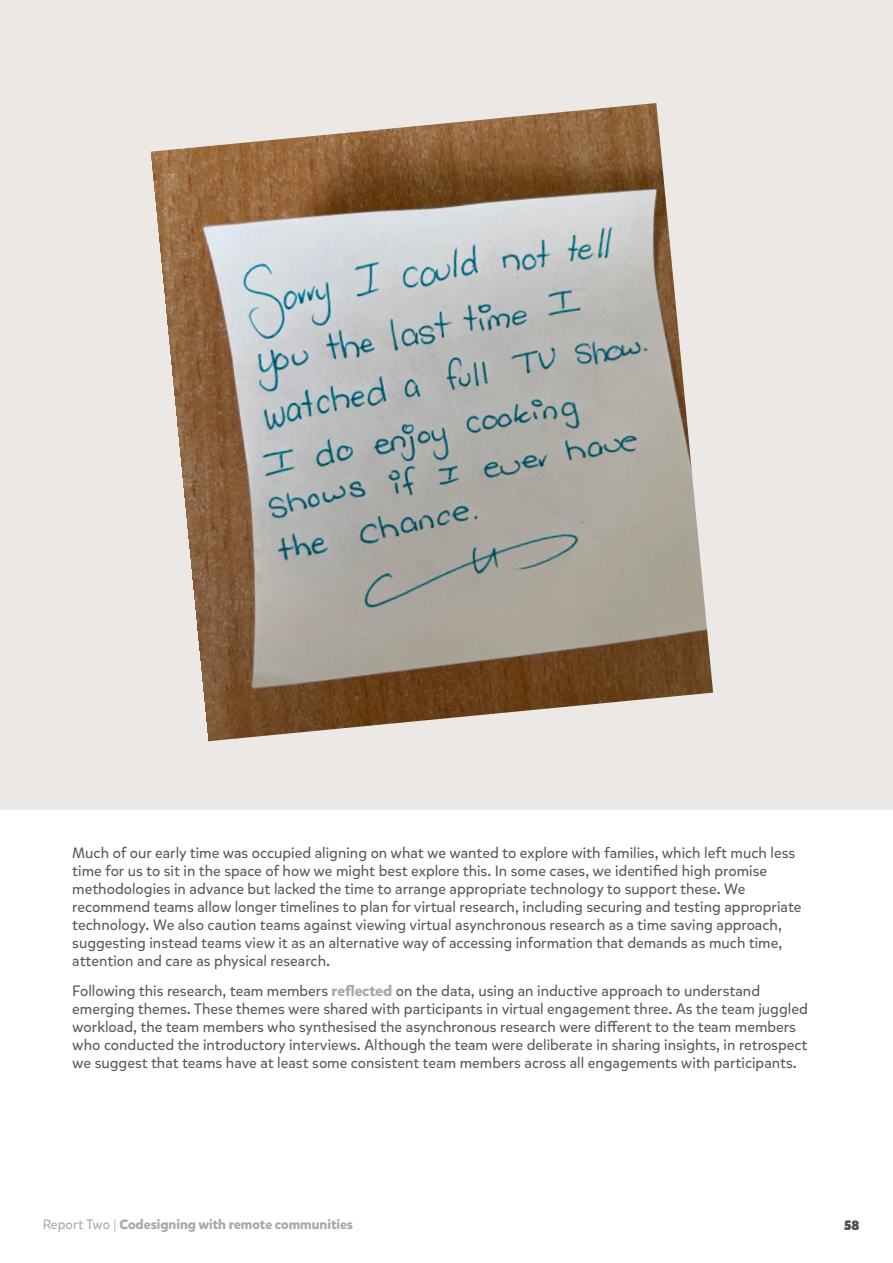
<style>
.page{position:relative;width:893px;height:1263px;background:#fff}
.page>*{position:absolute;margin:0;border:0;box-sizing:border-box;transform-origin:0 0}
.t1{font:15px/18px "Mikado";color:#58595b}
.t2{font:700 13.5px "Mikado";color:#a7a9ac}
.t3{font:900 13.5px "Mikado";color:#4d4f53}
.s1{font-weight:700;color:#a7a9ac}
.s2{font-weight:400}
</style>
<div class="page">
<div style="left:0;top:0;width:893px;height:809px;background:#ebe8e6"></div>
<img style="left:151px;top:103px;width:562px;height:638px">
<p class="t1" style="left:72px;top:843px;width:731px">Much of our early time was occupied aligning on what we wanted to explore with families, which left much less time for us to sit in the space of how we might best explore this. In some cases, we identified high promise methodologies in advance but lacked the time to arrange appropriate technology to support these. We recommend teams allow longer timelines to plan for virtual research, including securing and testing appropriate technology. We also caution teams against viewing virtual asynchronous research as a time saving approach, suggesting instead teams view it as an alternative way of accessing information that demands as much time, attention and care as physical research.</p>
<p class="t1" style="left:72px;top:982px;width:737px">Following this research, team members <span class="s1">reflected</span> on the data, using an inductive approach to understand emerging themes. These themes were shared with participants in virtual engagement three. As the team juggled workload, the team members who synthesised the asynchronous research were different to the team members who conducted the introductory interviews. Although the team were deliberate in sharing insights, in retrospect we suggest that teams have at least some consistent team members across all engagements with participants.</p>
<p class="t2" style="left:43px;top:1215px;width:312px"><span class="s2">Report Two |</span> Codesigning with remote communities</p>
<p class="t3" style="left:844px;top:1216px;width:17px">58</p>
</div>
